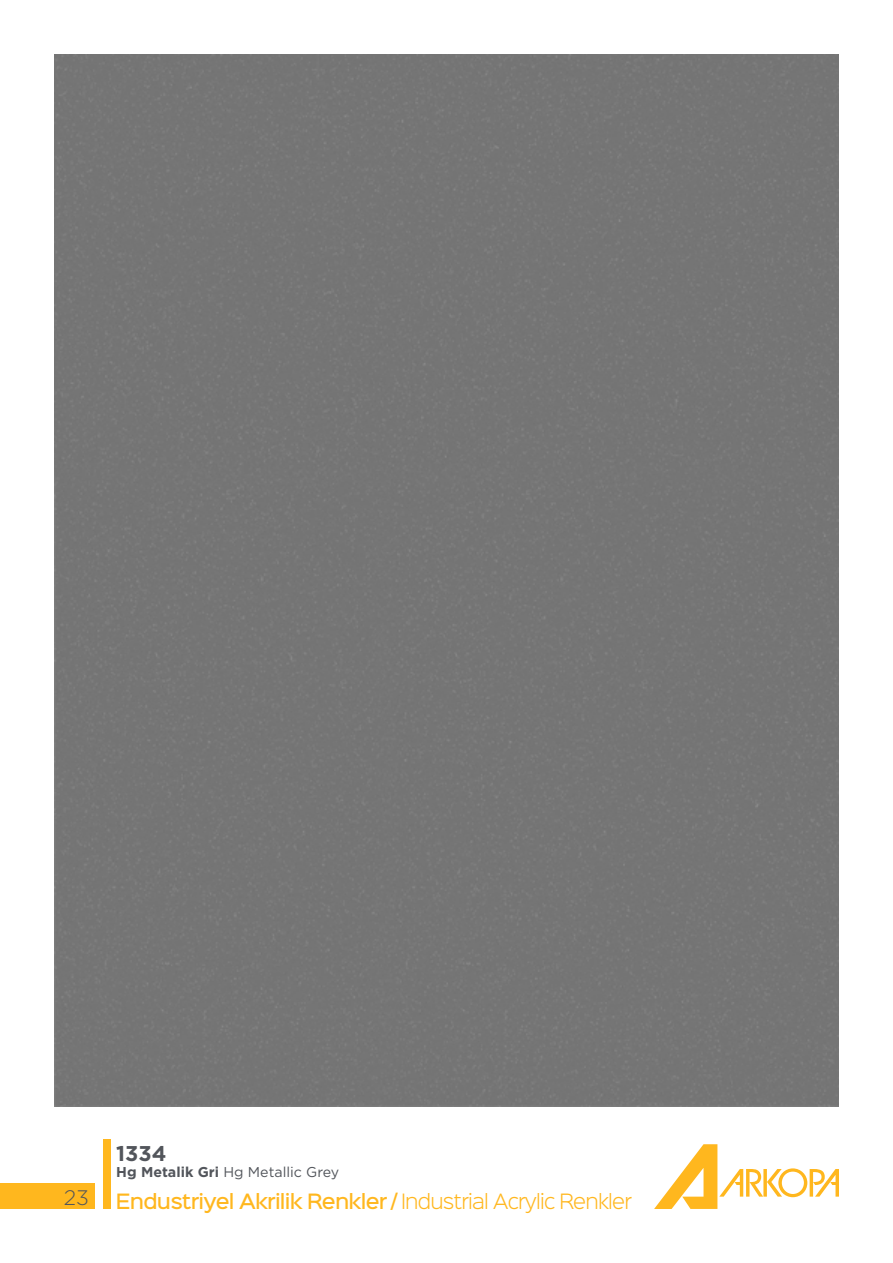
<style>
.page{position:relative;width:893px;height:1263px;background:#fff}
.page>*{position:absolute;margin:0;border:0;box-sizing:border-box;transform-origin:0 0}
.t1{font:700 21.3px "Gotham";color:#52555b}
.t2{font:300 21px "Gotham";color:#52555b}
.t3{font:500 19.05px "Sinkin Sans 500";letter-spacing:-.04em;color:#ffb71e}
.t4{font:14.25px "Gotham";color:#52555b}
.s1{font-weight:700}
.s2{font-family:"Sinkin Sans 300";font-weight:300}
</style>
<div class="page">
<div style="left:104px;top:1139px;width:7px;height:70px;background:#ffb71e"></div>
<svg style="left:654px;top:1144px;width:185px;height:65px"></svg>
<div style="left:0;top:1184px;width:95px;height:25px;background:#ffb71e"></div>
<p class="t1" style="left:116px;top:1140px;width:52px">1334</p>
<p class="t4" style="left:116px;top:1163px;width:225px"><span class="s1">Hg Metalik Gri</span> Hg Metallic Grey</p>
<p class="t2" style="left:64px;top:1184px;width:27px">23</p>
<p class="t3" style="left:116px;top:1185px;width:518px">Endustriyel Akrilik Renkler / <span class="s2">Industrial Acrylic Renkler</span></p>
</div>
